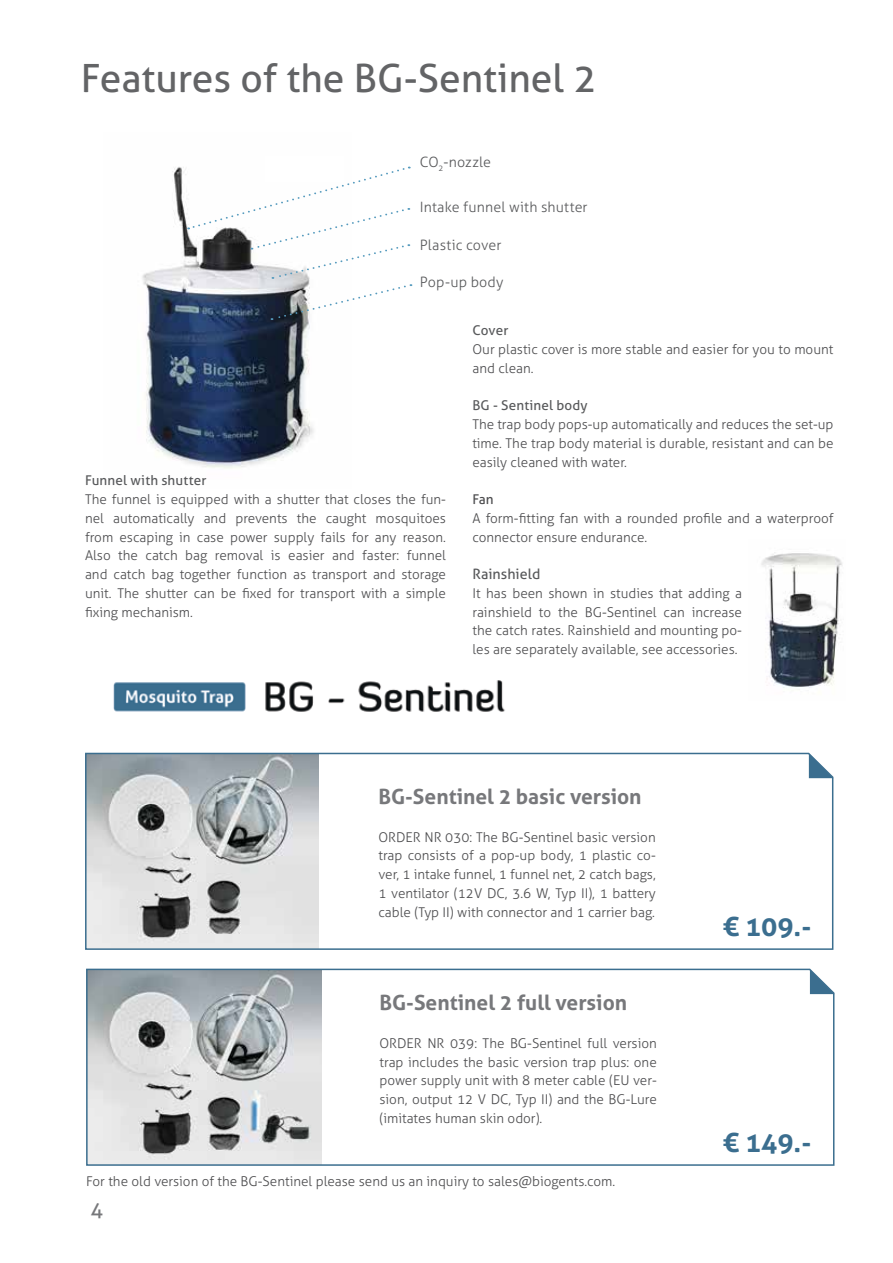
<style>
.page{position:relative;width:893px;height:1263px;background:#fff}
.page>*{position:absolute;margin:0;border:0;box-sizing:border-box;transform-origin:0 0}
.t1{font:39px "Aller";color:#636466}
.t2{font:700 27px "Aller";color:#3b6e8f}
.t3{font:700 21px "Aller";color:#77787b}
.t4{font:21px "Aller";color:#77787b}
.t5{font:300 14.25px "Aller";letter-spacing:.01em;color:#58595b}
.t6{font:14.25px "Aller";letter-spacing:.005em;color:#58595b}
.t7{font:300 13.5px/18.8px "Aller";color:#4d4d4f;text-align:justify}
.t8{font:13.5px "Aller";letter-spacing:.01em;color:#58595b}
.t9{font:13.5px "Aller";color:#4d4d4f}
</style>
<div class="page">
<svg style="left:85px;top:752px;width:749px;height:198px"></svg>
<svg style="left:86px;top:968px;width:749px;height:198px"></svg>
<svg style="left:809px;top:754px;width:24px;height:24px"></svg>
<svg style="left:810px;top:969px;width:24px;height:25px"></svg>
<img style="left:142px;top:167px;width:172px;height:302px">
<img style="left:113px;top:680px;width:392px;height:32px">
<svg style="left:188px;top:166px;width:223px;height:155px"></svg>
<img style="left:761px;top:552px;width:81px;height:138px">
<h1 class="t1" style="left:81px;top:54px;width:518px">Features of the BG-Sentinel 2</h1>
<p class="t5" style="left:420px;top:153px;width:73px">CO<sub>2</sub>-nozzle</p>
<p class="t5" style="left:420px;top:199px;width:169px">Intake funnel with shutter</p>
<p class="t5" style="left:420px;top:236px;width:83px">Plastic cover</p>
<p class="t5" style="left:420px;top:274px;width:85px">Pop-up body</p>
<p class="t8" style="left:472px;top:322px;width:37px">Cover</p>
<p class="t7" style="left:472px;top:340px;width:362px">Our plastic cover is more stable and easier for you to mount and clean.</p>
<p class="t8" style="left:472px;top:397px;width:117px">BG - Sentinel body</p>
<p class="t7" style="left:472px;top:415px;width:363px">The trap body pops-up automatically and reduces the set-up time. The trap body material is durable, resistant and can be easily cleaned with water.</p>
<p class="t8" style="left:85px;top:472px;width:123px">Funnel with shutter</p>
<p class="t7" style="left:85px;top:490px;width:362px">The funnel is equipped with a shutter that closes the fun&shy;nel automatically and prevents the caught mosquitoes from escaping in case power supply fails for any reason.<br>Also the catch bag removal is easier and faster: funnel and catch bag together function as transport and storage unit. The shutter can be fixed for transport with a simple fixing mechanism.</p>
<p class="t9" style="left:472px;top:491px;width:23px">Fan</p>
<p class="t7" style="left:472px;top:509px;width:362px">A form-fitting fan with a rounded profile and a waterproof connector ensure endurance.</p>
<p class="t6" style="left:472px;top:565px;width:70px">Rainshield</p>
<p class="t7" style="left:472px;top:584px;width:271px">It has been shown in studies that adding a rainshield to the BG-Sentinel can increase the catch rates. Rainshield and mounting po&shy;les are separately available, see accessories.</p>
<h3 class="t3" style="left:378px;top:784px;width:265px">BG-Sentinel 2 basic version</h3>
<p class="t7" style="left:378px;top:827px;width:279px">ORDER NR 030: The BG-Sentinel basic version trap consists of a pop-up body, 1 plastic co&shy;ver, 1 intake funnel, 1 funnel net, 2 catch bags, 1 ventilator (12V DC, 3.6 W, Typ II), 1 battery cable (Typ II) with connector and 1 carrier bag.</p>
<h3 class="t3" style="left:379px;top:990px;width:249px">BG-Sentinel 2 full version</h3>
<p class="t7" style="left:379px;top:1034px;width:279px">ORDER NR 039: The BG-Sentinel full version trap includes the basic version trap plus: one power supply unit with 8 meter cable (EU ver&shy;sion, output 12 V DC, Typ II) and the BG-Lure (imitates human skin odor).</p>
<p class="t7" style="left:86px;top:1172px;width:531px">For the old version of the BG-Sentinel please send us an inquiry to sales@biogents.com.</p>
<h3 class="t4" style="left:90px;top:1196px;width:14px">4</h3>
<h2 class="t2" style="left:723px;top:909px;width:90px">€ 109.-</h2>
<h2 class="t2" style="left:723px;top:1125px;width:90px">€ 149.-</h2>
</div>
